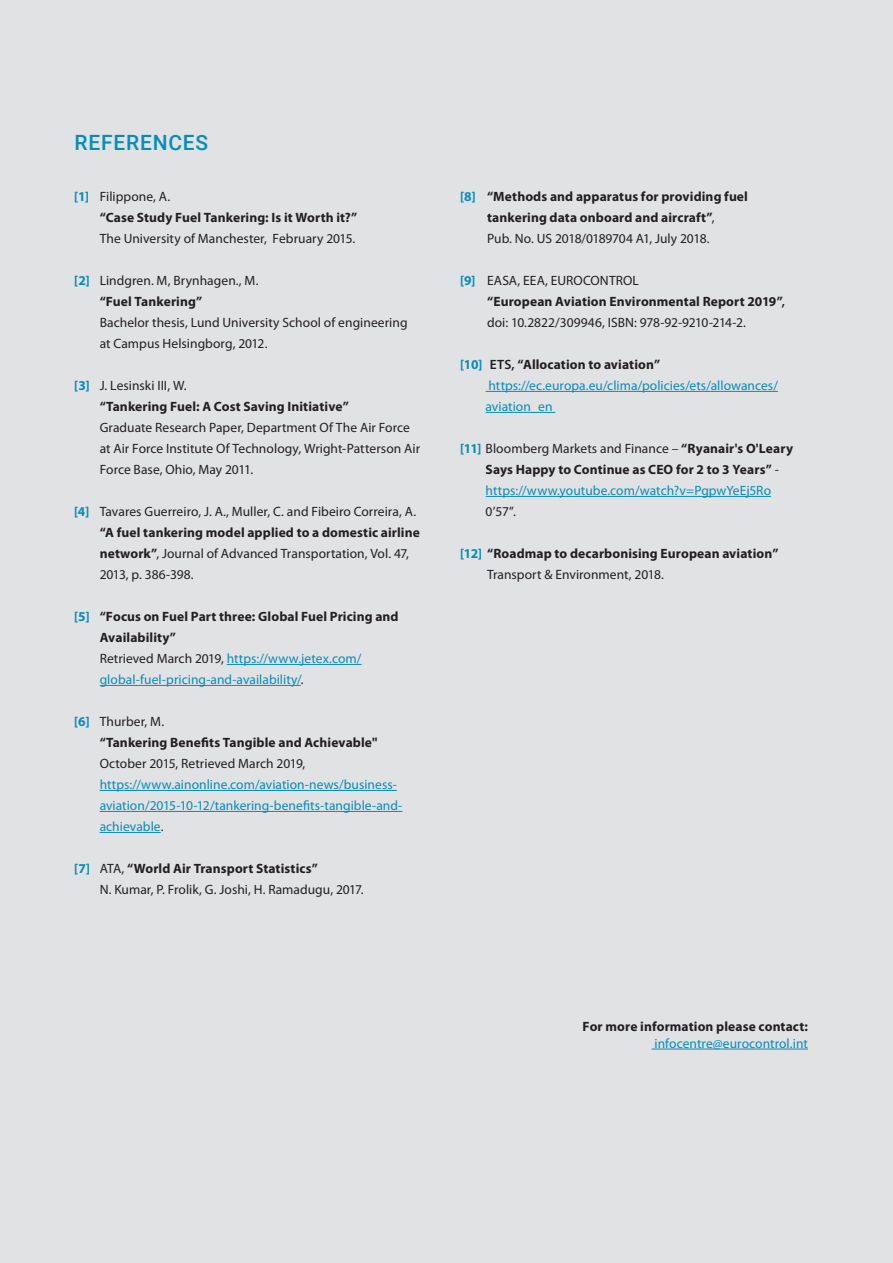
<style>
.page{position:relative;width:893px;height:1263px;background:#e1e2e4}
.page>*{position:absolute;margin:0;border:0;box-sizing:border-box;transform-origin:0 0}
.t1{font:500 21px "Roboto";letter-spacing:.04em;color:#068cbc}
.t2{font:700 13.5px/21px "Myriad Pro";letter-spacing:.01em;color:#231f20}
.t3{font:13.5px/21px "Myriad Pro";letter-spacing:.005em;color:#231f20}
.t4{font:13.5px/21px "Myriad Pro";color:#068cbc}
.s1{font-weight:700;color:#068cbc}
.s2{font-weight:700}
.s3{color:#068cbc}
.s4{color:#231f20}
.s5{font-weight:400}
.s6{font-weight:600}
.s7{font-weight:400;color:#068cbc}
</style>
<div class="page">
<hr style="left:227px;top:664px;width:135px;height:1px;background:#068cbc">
<hr style="left:100px;top:685px;width:201px;height:1px;background:#068cbc">
<hr style="left:100px;top:790px;width:297px;height:1px;background:#068cbc">
<hr style="left:100px;top:811px;width:302px;height:1px;background:#068cbc">
<hr style="left:100px;top:832px;width:61px;height:1px;background:#068cbc">
<hr style="left:486px;top:391px;width:292px;height:1px;background:#068cbc">
<hr style="left:486px;top:412px;width:69px;height:1px;background:#068cbc">
<hr style="left:486px;top:496px;width:285px;height:1px;background:#068cbc">
<hr style="left:652px;top:1049px;width:156px;height:1px;background:#068cbc">
<p class="t1" style="left:75px;top:127px;width:135px">REFERENCES</p>
<p class="t3" style="left:74px;top:186px;width:98px"><span class="s1">[1]</span> Filippone, A.</p>
<p class="t2" style="left:100px;top:207px;width:259px">“Case Study Fuel Tankering: Is it Worth it?”</p>
<p class="t3" style="left:100px;top:228px;width:257px">The University of Manchester, February 2015.</p>
<p class="t3" style="left:74px;top:270px;width:186px"><span class="s1">[2]</span> Lindgren. M, Brynhagen., M.</p>
<p class="t2" style="left:100px;top:291px;width:104px">“Fuel Tankering”</p>
<p class="t3" style="left:100px;top:312px;width:309px">Bachelor thesis, Lund University School of engineering at Campus Helsingborg, 2012.</p>
<p class="t3" style="left:74px;top:375px;width:114px"><span class="s1">[3]</span> J. Lesinski III, W.</p>
<p class="t2" style="left:100px;top:396px;width:251px">“Tankering Fuel: A Cost Saving Initiative”</p>
<p class="t3" style="left:100px;top:417px;width:322px">Graduate Research Paper, Department Of The Air Force at Air Force Institute Of Technology, Wright-Patterson Air<br>Force Base, Ohio, May 2011.</p>
<p class="t3" style="left:74px;top:501px;width:343px"><span class="s1">[4]</span> Tavares Guerreiro, J. A., Muller, C. and Fibeiro Correira, A.</p>
<p class="t2" style="left:100px;top:522px;width:322px">“A fuel tankering model applied to a domestic airline</p>
<p class="t3" style="left:100px;top:543px;width:311px"><span class="s2">network”</span>, Journal of Advanced Transportation, Vol. 47,<br>2013, p. 386-398.</p>
<p class="t2" style="left:74px;top:606px;width:326px"><span class="s3">[5]</span> “Focus on Fuel Part three: Global Fuel Pricing and</p>
<p class="t2" style="left:100px;top:627px;width:78px">Availability”</p>
<p class="t4" style="left:100px;top:648px;width:263px"><span class="s4">Retrieved March 2019,</span> https://www.jetex.com/</p>
<p class="t4" style="left:100px;top:669px;width:205px">global-fuel-pricing-and-availability/<span class="s4">.</span></p>
<p class="t3" style="left:74px;top:711px;width:91px"><span class="s1">[6]</span> Thurber, M.</p>
<p class="t2" style="left:100px;top:732px;width:279px">“Tankering Benefits Tangible and Achievable"</p>
<p class="t4" style="left:100px;top:753px;width:299px"><span class="s4">October 2015, Retrieved March 2019, </span>https://www.ainonline.com/aviation-news/business-</p>
<p class="t4" style="left:100px;top:795px;width:304px">aviation/2015-10-12/tankering-benefits-tangible-and-</p>
<p class="t4" style="left:100px;top:816px;width:65px">achievable<span class="s4">.</span></p>
<p class="t2" style="left:74px;top:858px;width:245px"><span class="s3">[7]</span> <span class="s5">ATA,</span> “World Air Transport Statistics”</p>
<p class="t3" style="left:100px;top:879px;width:265px">N. Kumar, P. Frolik, G. Joshi, H. Ramadugu, 2017.</p>
<p class="t2" style="left:487px;top:186px;width:262px;text-indent:-27px"><span class="s3">[8]</span> “Methods and apparatus for providing fuel tankering data onboard and aircraft”<span class="s5">,<br>Pub. No. US 2018/0189704 A1, July 2018.</span></p>
<p class="t3" style="left:460px;top:270px;width:180px"><span class="s1">[9]</span> EASA, EEA, EUROCONTROL</p>
<p class="t2" style="left:487px;top:291px;width:299px">“European Aviation Environmental Report 2019”<span class="s6">,</span></p>
<p class="t3" style="left:487px;top:312px;width:260px">doi: 10.2822/309946, ISBN: 978-92-9210-214-2.</p>
<p class="t2" style="left:460px;top:354px;width:202px"><span class="s3">[10]</span> <span class="s6">ETS,</span> “Allocation to aviation”</p>
<p class="t4" style="left:486px;top:375px;width:294px">https://ec.europa.eu/clima/policies/ets/allowances/ aviation_en</p>
<p class="t2" style="left:486px;top:438px;width:309px;text-indent:-26px"><span class="s3">[11]</span> <span class="s5">Bloomberg Markets and Finance –</span> “Ryanair's O'Leary Says Happy to Continue as CEO for 2 to 3 Years” <span class="s5">- </span><span class="s7">https://www.youtube.com/watch?v=PgpwYeEj5Ro </span><span class="s5">0’57”.</span></p>
<p class="t2" style="left:487px;top:543px;width:293px;text-indent:-27px"><span class="s3">[12]</span> “Roadmap to decarbonising European aviation”<br><span class="s5">Transport &amp; Environment, 2018.</span></p>
<p class="t2" style="left:583px;top:1016px;width:227px">For more information please contact:</p>
<p class="t4" style="left:655px;top:1032px;width:155px">infocentre@eurocontrol.int</p>
</div>
